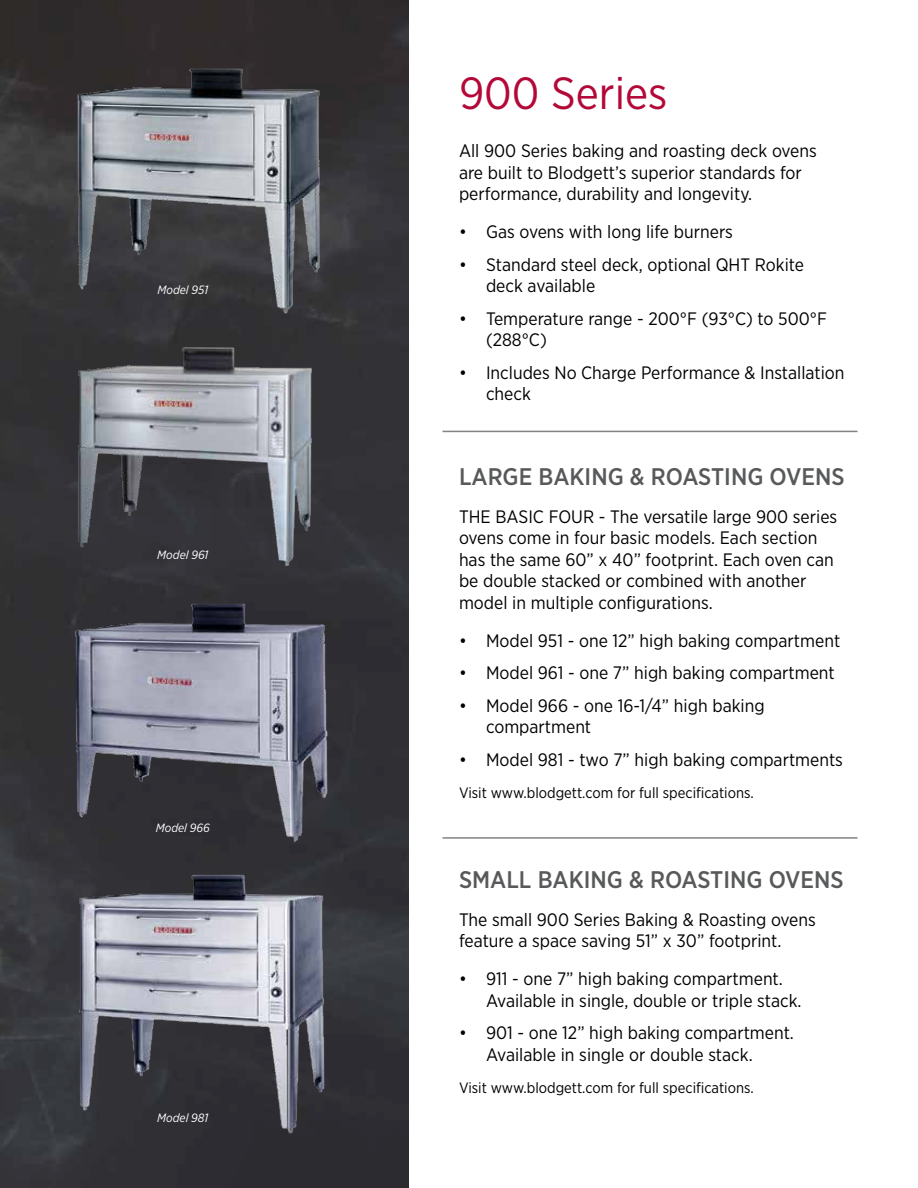
<style>
.page{position:relative;width:918px;height:1188px;background:#fff}
.page>*{position:absolute;margin:0;border:0;box-sizing:border-box;transform-origin:0 0}
.t1{font:45px "Gotham Narrow";color:#b30838}
.t2{font:500 24px "Gotham Narrow";color:#58595b}
.t3{font:18px/21.6px "Gotham Narrow";color:#000}
.t4{font:15px "Gotham Narrow";color:#000}
.t5{font:italic 12px "Gotham Narrow";color:#fff}
</style>
<div class="page">
<img style="left:0;top:0;width:408px;height:1188px">
<img style="left:74px;top:67px;width:254px;height:250px">
<img style="left:70px;top:602px;width:261px;height:242px">
<img style="left:74px;top:869px;width:252px;height:268px">
<img style="left:61px;top:338px;width:268px;height:235px">
<hr style="left:442px;top:431px;width:416px;height:1px;background:#808285">
<hr style="left:442px;top:837px;width:416px;height:2px;background:#808285">
<p class="t5" style="left:157px;top:283px;width:52px">Model 951</p>
<p class="t5" style="left:157px;top:547px;width:53px">Model 961</p>
<p class="t5" style="left:156px;top:820px;width:55px">Model 966</p>
<p class="t5" style="left:157px;top:1110px;width:53px">Model 981</p>
<h1 class="t1" style="left:459px;top:65px;width:210px">900 Series</h1>
<p class="t3" style="left:459px;top:140px;width:359px">All 900 Series baking and roasting deck ovens are built to Blodgett’s superior standards for performance, durability and longevity.</p>
<p class="t3" style="left:459px;top:221px;width:275px">• Gas ovens with long life burners</p>
<p class="t3" style="left:486px;top:253px;width:320px;text-indent:-27px">• Standard steel deck, optional QHT Rokite deck available</p>
<p class="t3" style="left:486px;top:307px;width:342px;text-indent:-27px">• Temperature range - 200°F (93°C) to 500°F (288°C)</p>
<p class="t3" style="left:486px;top:361px;width:360px;text-indent:-27px">• Includes No Charge Performance &amp; Installation check</p>
<h2 class="t2" style="left:459px;top:461px;width:387px">LARGE BAKING &amp; ROASTING OVENS</h2>
<p class="t3" style="left:459px;top:505px;width:380px">THE BASIC FOUR - The versatile large 900 series ovens come in four basic models. Each section has the same 60” x 40” footprint. Each oven can be double stacked or combined with another model in multiple configurations.</p>
<p class="t3" style="left:459px;top:629px;width:383px">• Model 951 - one 12” high baking compartment</p>
<p class="t3" style="left:459px;top:662px;width:377px">• Model 961 - one 7” high baking compartment</p>
<p class="t3" style="left:486px;top:694px;width:280px;text-indent:-27px">• Model 966 - one 16-1/4” high baking compartment</p>
<p class="t3" style="left:459px;top:748px;width:386px">• Model 981 - two 7” high baking compartments</p>
<p class="t4" style="left:459px;top:783px;width:296px">Visit www.blodgett.com for full specifications.</p>
<h2 class="t2" style="left:459px;top:864px;width:386px">SMALL BAKING &amp; ROASTING OVENS</h2>
<p class="t3" style="left:459px;top:908px;width:358px">The small 900 Series Baking &amp; Roasting ovens feature a space saving 51” x 30” footprint.</p>
<p class="t3" style="left:486px;top:968px;width:317px;text-indent:-27px">• 911 - one 7” high baking compartment.<br>Available in single, double or triple stack.</p>
<p class="t3" style="left:486px;top:1022px;width:309px;text-indent:-27px">• 901 - one 12” high baking compartment.<br>Available in single or double stack.</p>
<p class="t4" style="left:459px;top:1079px;width:296px">Visit www.blodgett.com for full specifications.</p>
</div>
